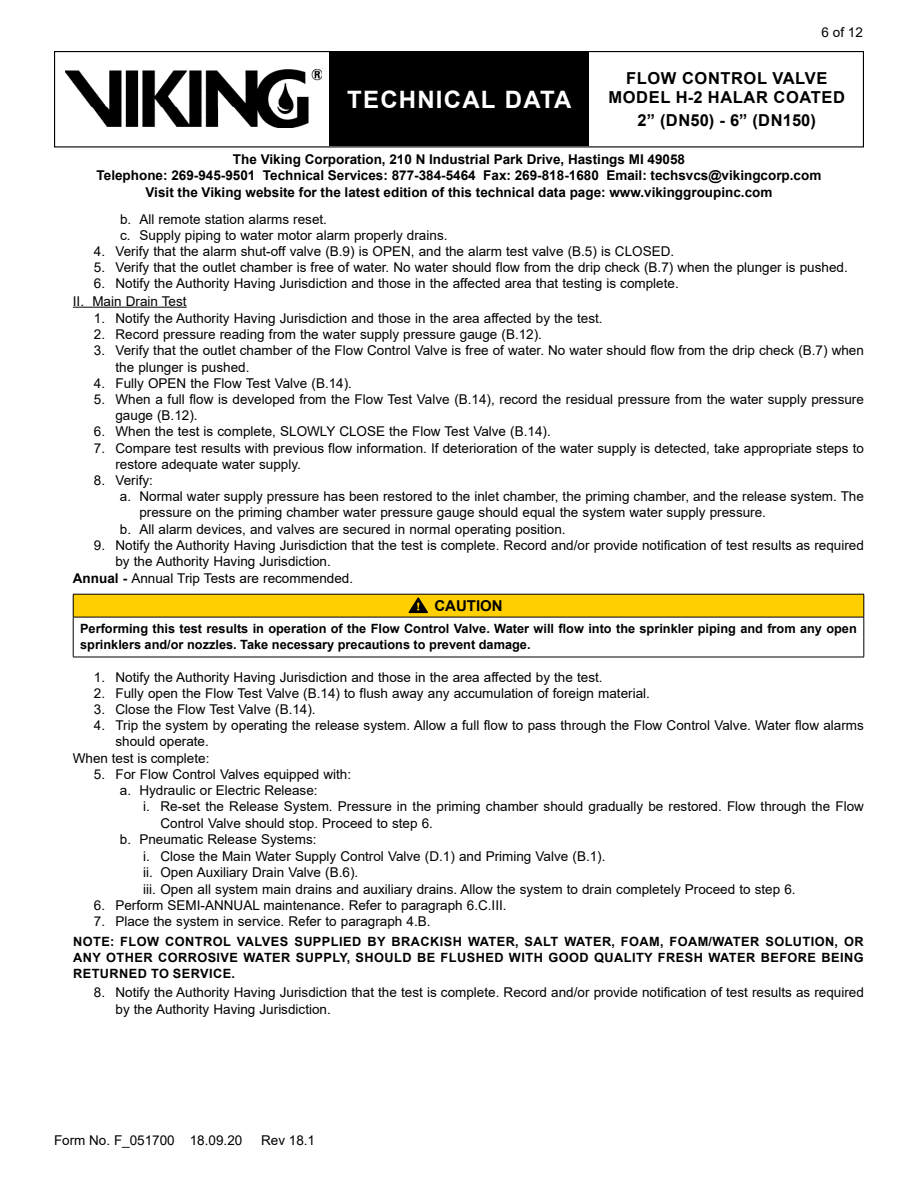
<style>
.page{position:relative;width:918px;height:1188px;background:#fff}
.page>*{position:absolute;margin:0;border:0;box-sizing:border-box;transform-origin:0 0}
.t1{font:700 24px "Arial";letter-spacing:.05em;color:#fff}
.t2{font:700 16.5px/19.5px "Arial";letter-spacing:.035em;color:#000;text-align:center}
.t3{font:700 15px "Arial";color:#000}
.t4{font:13.5px/16.2px "Arial";color:#000}
.t5{font:700 13.5px/16.2px "Arial";color:#000;text-align:center}
.t6{font:700 12.75px/16.2px "Arial";color:#000;text-align:justify}
.s1{font-weight:700}
</style>
<div class="page">
<div style="left:54px;top:51px;width:810px;height:96px;border:1px solid #000"></div>
<div style="left:329px;top:52px;width:260px;height:94px;background:#000"></div>
<img style="left:65px;top:70px;width:256px;height:57px">
<hr style="left:73px;top:307px;width:114px;height:1px;background:#000">
<div style="left:73px;top:594px;width:791px;height:23px;background:#ffcf01"></div>
<hr style="left:73px;top:594px;width:791px;height:1px;background:#000">
<svg style="left:73px;top:594px;width:1px;height:23px"></svg>
<svg style="left:864px;top:594px;width:1px;height:23px"></svg>
<hr style="left:73px;top:617px;width:791px;height:1px;background:#000">
<hr style="left:73px;top:617px;width:1px;height:40px;background:#000">
<hr style="left:864px;top:617px;width:1px;height:40px;background:#000">
<hr style="left:73px;top:657px;width:791px;height:1px;background:#000">
<svg style="left:409px;top:597px;width:19px;height:16px"></svg>
<h1 class="t1" style="left:347px;top:83px;width:226px">TECHNICAL DATA</h1>
<p class="t4" style="left:822px;top:24px;width:43px">6 of 12</p>
<p class="t2" style="left:609px;top:68px;width:238px">FLOW CONTROL VALVE<br>MODEL H-2 HALAR COATED</p>
<p class="t2" style="left:638px;top:111px;width:180px">2” (DN50) - 6” (DN150)</p>
<p class="t5" style="left:97px;top:152px;width:726px">The Viking Corporation, 210 N Industrial Park Drive, Hastings MI 49058<br>Telephone: 269-945-9501 Technical Services: 877-384-5464 Fax: 269-818-1680 Email: techsvcs@vikingcorp.com<br>Visit the Viking website for the latest edition of this technical data page: www.vikinggroupinc.com</p>
<p class="t4" style="left:120px;top:211px;width:329px">b. All remote station alarms reset.<br>c. Supply piping to water motor alarm properly drains.</p>
<p class="t4" style="left:94px;top:243px;width:582px">4. Verify that the alarm shut-off valve (B.9) is OPEN, and the alarm test valve (B.5) is CLOSED.</p>
<p class="t4" style="left:94px;top:259px;width:755px">5. Verify that the outlet chamber is free of water. No water should flow from the drip check (B.7) when the plunger is pushed.</p>
<p class="t4" style="left:73px;top:275px;width:607px;line-height:17.2px;text-indent:21px">6. Notify the Authority Having Jurisdiction and those in the affected area that testing is complete.<br>II. Main Drain Test</p>
<p class="t4" style="left:94px;top:310px;width:510px">1. Notify the Authority Having Jurisdiction and those in the area affected by the test.</p>
<p class="t4" style="left:94px;top:326px;width:450px">2. Record pressure reading from the water supply pressure gauge (B.12).</p>
<p class="t4" style="left:115px;top:343px;width:750px;text-indent:-22px">3. Verify that the outlet chamber of the Flow Control Valve is free of water. No water should flow from the drip check (B.7) when the plunger is pushed.</p>
<p class="t4" style="left:94px;top:375px;width:260px">4. Fully OPEN the Flow Test Valve (B.14).</p>
<p class="t4" style="left:115px;top:391px;width:750px;text-indent:-22px">5. When a full flow is developed from the Flow Test Valve (B.14), record the residual pressure from the water supply pressure gauge (B.12).</p>
<p class="t4" style="left:94px;top:424px;width:458px">6. When the test is complete, SLOWLY CLOSE the Flow Test Valve (B.14).</p>
<p class="t4" style="left:115px;top:440px;width:750px;text-indent:-22px">7. Compare test results with previous flow information. If deterioration of the water supply is detected, take appropriate steps to restore adequate water supply.</p>
<p class="t4" style="left:94px;top:472px;width:61px">8. Verify:</p>
<p class="t4" style="left:120px;top:488px;width:745px">a. Normal water supply pressure has been restored to the inlet chamber, the priming chamber, and the release system. The</p>
<p class="t4" style="left:139px;top:505px;width:628px">pressure on the priming chamber water pressure gauge should equal the system water supply pressure.</p>
<p class="t4" style="left:120px;top:521px;width:447px">b. All alarm devices, and valves are secured in normal operating position.</p>
<p class="t4" style="left:94px;top:537px;width:772px">9. Notify the Authority Having Jurisdiction that the test is complete. Record and/or provide notification of test results as required</p>
<p class="t4" style="left:115px;top:553px;width:217px">by the Authority Having Jurisdiction.</p>
<p class="t4" style="left:73px;top:570px;width:282px"><span class="s1">Annual -</span> Annual Trip Tests are recommended.</p>
<p class="t3" style="left:434px;top:595px;width:70px">CAUTION</p>
<p class="t6" style="left:80px;top:621px;width:778px">Performing this test results in operation of the Flow Control Valve. Water will flow into the sprinkler piping and from any open sprinklers and/or nozzles. Take necessary precautions to prevent damage.</p>
<p class="t4" style="left:94px;top:669px;width:510px">1. Notify the Authority Having Jurisdiction and those in the area affected by the test.</p>
<p class="t4" style="left:94px;top:685px;width:558px">2. Fully open the Flow Test Valve (B.14) to flush away any accumulation of foreign material.</p>
<p class="t4" style="left:94px;top:701px;width:223px">3. Close the Flow Test Valve (B.14).</p>
<p class="t4" style="left:94px;top:717px;width:772px">4. Trip the system by operating the release system. Allow a full flow to pass through the Flow Control Valve. Water flow alarms</p>
<p class="t4" style="left:115px;top:733px;width:95px">should operate.</p>
<p class="t4" style="left:73px;top:750px;width:138px">When test is complete:</p>
<p class="t4" style="left:94px;top:766px;width:259px;text-align:center">5. For Flow Control Valves equipped with: a. Hydraulic or Electric Release:</p>
<p class="t4" style="left:143px;top:799px;width:722px">i. Re-set the Release System. Pressure in the priming chamber should gradually be restored. Flow through the Flow</p>
<p class="t4" style="left:160px;top:815px;width:274px">Control Valve should stop. Proceed to step 6.</p>
<p class="t4" style="left:120px;top:831px;width:198px">b. Pneumatic Release Systems:</p>
<p class="t4" style="left:143px;top:848px;width:464px">i. Close the Main Water Supply Control Valve (D.1) and Priming Valve (B.1).</p>
<p class="t4" style="left:143px;top:864px;width:217px">ii. Open Auxiliary Drain Valve (B.6).</p>
<p class="t4" style="left:143px;top:881px;width:654px">iii. Open all system main drains and auxiliary drains. Allow the system to drain completely Proceed to step 6.</p>
<p class="t4" style="left:94px;top:897px;width:414px">6. Perform SEMI-ANNUAL maintenance. Refer to paragraph 6.C.III.</p>
<p class="t4" style="left:94px;top:913px;width:338px">7. Place the system in service. Refer to paragraph 4.B.</p>
<p class="t6" style="left:73px;top:933px;width:792px">NOTE: FLOW CONTROL VALVES SUPPLIED BY BRACKISH WATER, SALT WATER, FOAM, FOAM/WATER SOLUTION, OR ANY OTHER CORROSIVE WATER SUPPLY, SHOULD BE FLUSHED WITH GOOD QUALITY FRESH WATER BEFORE BEING RETURNED TO SERVICE.</p>
<p class="t4" style="left:116px;top:984px;width:750px;text-indent:-22px">8. Notify the Authority Having Jurisdiction that the test is complete. Record and/or provide notification of test results as required by the Authority Having Jurisdiction.</p>
<p class="t4" style="left:54px;top:1132px;width:190px">Form No. F_051700 18.09.20</p>
<p class="t4" style="left:261px;top:1132px;width:56px">Rev 18.1</p>
</div>
